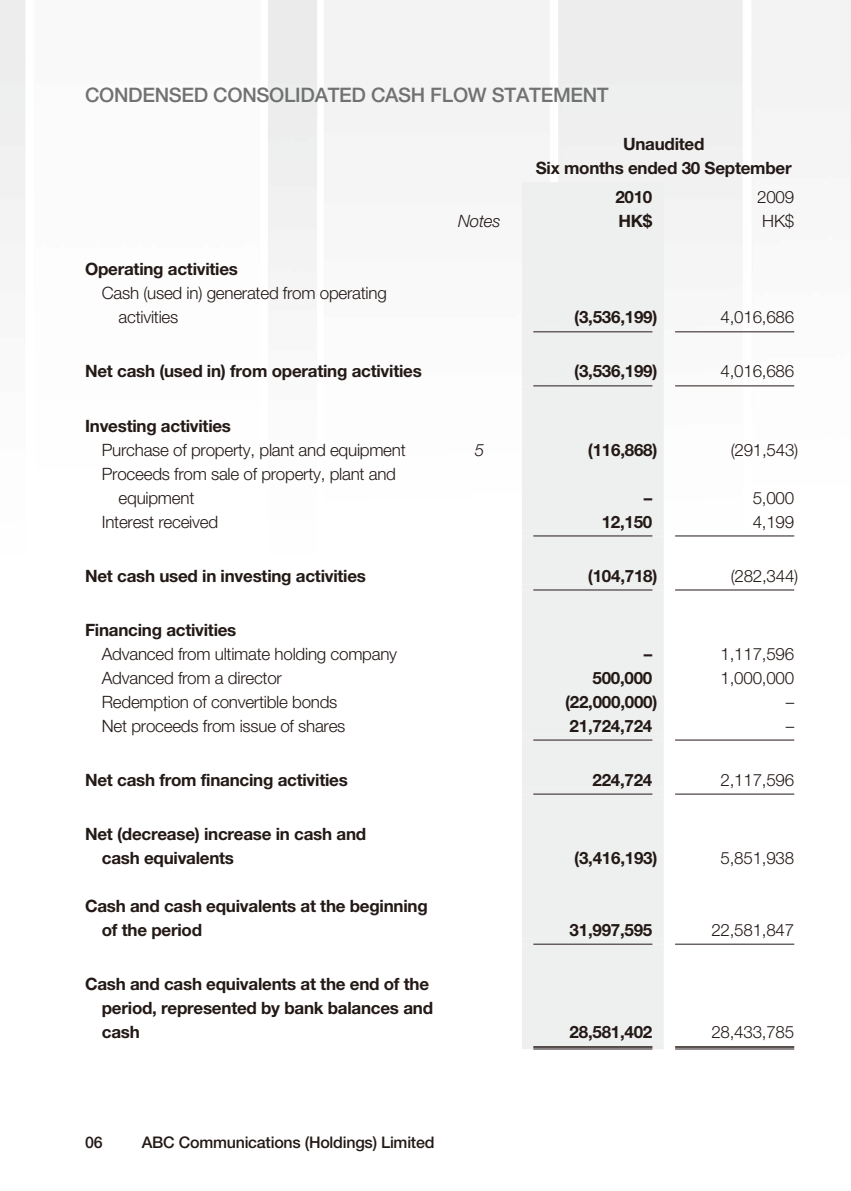
<style>
.page{position:relative;width:851px;height:1191px;background:#fff}
.page>*{position:absolute;margin:0;border:0;box-sizing:border-box;transform-origin:0 0}
.t1{font:500 20px "Helvetica Neue LT Std";letter-spacing:-.015em;color:#717171}
.t2{font:700 17px/24px "Helvetica Neue LT Std";letter-spacing:-.015em;color:#231916}
.t3{font:300 17px/24px "Helvetica Neue LT Std";letter-spacing:-.015em;color:#231916}
.t4{font:italic 300 17px "Helvetica Neue LT Std";letter-spacing:-.015em;color:#231916}
.t5{font:500 16px "Helvetica Neue LT Std";letter-spacing:-.015em;color:#231916}
</style>
<div class="page">
<img style="left:0;top:0;width:850px;height:1050px">
<img style="left:850px;top:0;width:1px;height:1191px">
<div style="left:522px;top:182px;width:141px;height:144px;background:#eeefef"></div>
<div style="left:522px;top:326px;width:141px;height:723px;background:#eeefef"></div>
<hr style="left:533px;top:331px;width:119px;height:1px;background:#231916">
<hr style="left:675px;top:331px;width:119px;height:1px;background:#231916">
<hr style="left:533px;top:385px;width:119px;height:1px;background:#231916">
<hr style="left:675px;top:385px;width:119px;height:1px;background:#231916">
<hr style="left:533px;top:535px;width:119px;height:1px;background:#231916">
<hr style="left:675px;top:535px;width:119px;height:1px;background:#231916">
<hr style="left:533px;top:589px;width:119px;height:1px;background:#231916">
<hr style="left:675px;top:589px;width:119px;height:1px;background:#231916">
<hr style="left:533px;top:739px;width:119px;height:1px;background:#231916">
<hr style="left:675px;top:739px;width:119px;height:1px;background:#231916">
<hr style="left:533px;top:793px;width:119px;height:1px;background:#231916">
<hr style="left:675px;top:793px;width:119px;height:1px;background:#231916">
<hr style="left:533px;top:943px;width:119px;height:1px;background:#231916">
<hr style="left:675px;top:943px;width:119px;height:1px;background:#231916">
<hr style="left:533px;top:1046px;width:119px;height:1px;background:#231916">
<hr style="left:533px;top:1048px;width:119px;height:1px;background:#231916">
<hr style="left:675px;top:1046px;width:119px;height:1px;background:#231916">
<hr style="left:675px;top:1048px;width:119px;height:1px;background:#231916">
<p class="t1" style="left:85px;top:87px;width:525px">CONDENSED CONSOLIDATED CASH FLOW STATEMENT</p>
<p class="t2" style="left:535px;top:134px;width:257px;text-align:center">Unaudited<br>Six months ended 30 September</p>
<p class="t2" style="left:615px;top:187px;width:39px">2010</p>
<p class="t3" style="left:757px;top:187px;width:39px">2009</p>
<p class="t4" style="left:458px;top:215px;width:44px">Notes</p>
<p class="t2" style="left:618px;top:211px;width:35px">HK$</p>
<p class="t3" style="left:762px;top:211px;width:33px">HK$</p>
<p class="t2" style="left:85px;top:259px;width:154px">Operating activities</p>
<p class="t3" style="left:119px;top:283px;width:270px;text-indent:-17px">Cash (used in) generated from operating activities</p>
<p class="t2" style="left:574px;top:307px;width:85px">(3,536,199)</p>
<p class="t3" style="left:720px;top:307px;width:75px">4,016,686</p>
<p class="t2" style="left:85px;top:361px;width:338px">Net cash (used in) from operating activities</p>
<p class="t2" style="left:574px;top:361px;width:85px">(3,536,199)</p>
<p class="t3" style="left:720px;top:361px;width:75px">4,016,686</p>
<p class="t2" style="left:85px;top:415px;width:147px">Investing activities</p>
<p class="t3" style="left:102px;top:439px;width:305px">Purchase of property, plant and equipment</p>
<p class="t4" style="left:474px;top:443px;width:11px">5</p>
<p class="t2" style="left:588px;top:439px;width:71px">(116,868)</p>
<p class="t3" style="left:730px;top:439px;width:69px">(291,543)</p>
<p class="t3" style="left:119px;top:463px;width:279px;text-indent:-17px">Proceeds from sale of property, plant and equipment</p>
<p class="t2" style="left:643px;top:487px;width:10px">–</p>
<p class="t3" style="left:752px;top:487px;width:43px">5,000</p>
<p class="t3" style="left:102px;top:511px;width:118px">Interest received</p>
<p class="t2" style="left:601px;top:511px;width:52px">12,150</p>
<p class="t3" style="left:752px;top:511px;width:43px">4,199</p>
<p class="t2" style="left:85px;top:565px;width:282px">Net cash used in investing activities</p>
<p class="t2" style="left:588px;top:565px;width:71px">(104,718)</p>
<p class="t3" style="left:730px;top:565px;width:69px">(282,344)</p>
<p class="t2" style="left:85px;top:619px;width:153px">Financing activities</p>
<p class="t3" style="left:102px;top:643px;width:297px">Advanced from ultimate holding company</p>
<p class="t2" style="left:643px;top:643px;width:10px">–</p>
<p class="t3" style="left:720px;top:643px;width:75px">1,117,596</p>
<p class="t3" style="left:102px;top:667px;width:181px">Advanced from a director</p>
<p class="t2" style="left:592px;top:667px;width:61px">500,000</p>
<p class="t3" style="left:720px;top:667px;width:75px">1,000,000</p>
<p class="t3" style="left:102px;top:691px;width:237px">Redemption of convertible bonds</p>
<p class="t2" style="left:565px;top:691px;width:94px">(22,000,000)</p>
<p class="t3" style="left:785px;top:691px;width:10px">–</p>
<p class="t3" style="left:102px;top:715px;width:245px">Net proceeds from issue of shares</p>
<p class="t2" style="left:569px;top:715px;width:84px">21,724,724</p>
<p class="t3" style="left:785px;top:715px;width:10px">–</p>
<p class="t2" style="left:85px;top:769px;width:264px">Net cash from financing activities</p>
<p class="t2" style="left:592px;top:769px;width:61px">224,724</p>
<p class="t3" style="left:720px;top:769px;width:75px">2,117,596</p>
<p class="t2" style="left:102px;top:823px;width:266px;text-indent:-17px">Net (decrease) increase in cash and cash equivalents</p>
<p class="t2" style="left:574px;top:847px;width:85px">(3,416,193)</p>
<p class="t3" style="left:720px;top:847px;width:75px">5,851,938</p>
<p class="t2" style="left:102px;top:895px;width:327px;text-indent:-17px">Cash and cash equivalents at the beginning of the period</p>
<p class="t2" style="left:102px;top:973px;width:332px;text-indent:-17px">Cash and cash equivalents at the end of the period, represented by bank balances and cash</p>
<p class="t5" style="left:85px;top:1136px;width:19px">06</p>
<p class="t5" style="left:142px;top:1136px;width:294px">ABC Communications (Holdings) Limited</p>
<p class="t2" style="left:569px;top:919px;width:84px">31,997,595</p>
<p class="t3" style="left:711px;top:919px;width:84px">22,581,847</p>
<p class="t2" style="left:569px;top:1021px;width:84px">28,581,402</p>
<p class="t3" style="left:711px;top:1021px;width:84px">28,433,785</p>
</div>
